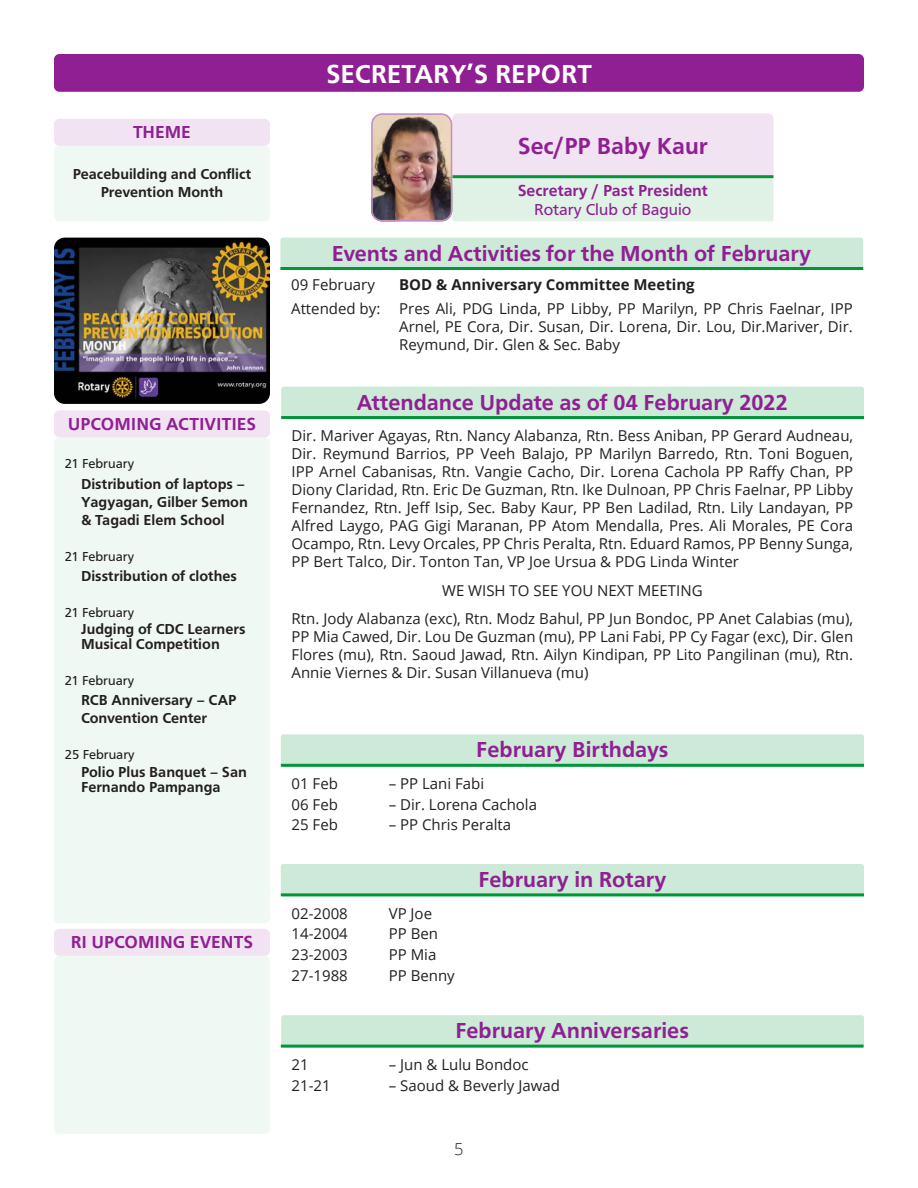
<style>
.page{position:relative;width:918px;height:1188px;background:#fff}
.page>*{position:absolute;margin:0;border:0;box-sizing:border-box;transform-origin:0 0}
.t1{font:700 27px "Carto Gothic Std";color:#fff}
.t2{font:700 24px "Carto Gothic Std";color:#901f93}
.t3{font:700 22.5px "Carto Gothic Std";color:#901f93}
.t4{font:700 18px "Carto Gothic Std";color:#901f93}
.t5{font:700 16.5px "Carto Gothic Std";color:#901f93}
.t6{font:16.5px "Carto Gothic Std";color:#901f93}
.t7{font:300 16.5px "Open Sans";color:#231f20}
.t8{font:15px/18px "Open Sans";color:#231f20;text-align:justify}
.t9{font:700 15px/18px "Carto Gothic Std";color:#231f20}
.t10{font:700 15px "Open Sans";color:#231f20}
.t11{font:13.5px "Carto Gothic Std";color:#231f20}
</style>
<div class="page">
<div style="left:54px;top:146px;width:216px;height:75px;background:#eff8f2;border-radius:5px"></div>
<div style="left:54px;top:437px;width:216px;height:486px;background:#eff8f2;border-radius:5px"></div>
<div style="left:54px;top:956px;width:216px;height:178px;background:#eff8f2;border-radius:5px"></div>
<div style="left:54px;top:410px;width:216px;height:27px;background:#f1e3f1;border-radius:5px"></div>
<div style="left:54px;top:929px;width:216px;height:27px;background:#f1e3f1;border-radius:5px"></div>
<div style="left:54px;top:119px;width:216px;height:27px;background:#f1e3f1;border-radius:5px"></div>
<div style="left:452px;top:113px;width:322px;height:65px;background:#f1e3f1;border-radius:5px"></div>
<div style="left:452px;top:178px;width:322px;height:43px;background:#e0f2e6;border-radius:3px"></div>
<div style="left:54px;top:54px;width:810px;height:38px;background:#901f93;border-radius:5px"></div>
<hr style="left:452px;top:175px;width:322px;height:3px;background:#019739">
<img style="left:371px;top:116px;width:81px;height:105px">
<div style="left:371px;top:113px;width:81px;height:108px;border:2px solid #c48fc0;border-radius:10px"></div>
<div style="left:281px;top:387px;width:583px;height:32px;background:#ccead7;border-radius:3px"></div>
<hr style="left:281px;top:416px;width:583px;height:3px;background:#019739">
<img style="left:54px;top:238px;width:216px;height:166px">
<div style="left:281px;top:734px;width:583px;height:33px;background:#ccead7;border-radius:3px"></div>
<div style="left:281px;top:864px;width:583px;height:32px;background:#ccead7;border-radius:3px"></div>
<div style="left:281px;top:1015px;width:583px;height:33px;background:#ccead7;border-radius:3px"></div>
<hr style="left:281px;top:764px;width:583px;height:3px;background:#019739">
<hr style="left:281px;top:893px;width:583px;height:3px;background:#019739">
<hr style="left:281px;top:1045px;width:583px;height:3px;background:#019739">
<div style="left:280px;top:238px;width:583px;height:32px;background:#ccead7;border-radius:3px"></div>
<hr style="left:280px;top:267px;width:583px;height:3px;background:#019739">
<p class="t4" style="left:133px;top:122px;width:59px">THEME</p>
<p class="t9" style="left:73px;top:165px;width:180px;text-align:center">Peacebuilding and Conflict<br>Prevention Month</p>
<p class="t1" style="left:326px;top:58px;width:267px">SECRETARY’S REPORT</p>
<p class="t2" style="left:518px;top:132px;width:192px">Sec/PP Baby Kaur</p>
<p class="t5" style="left:518px;top:181px;width:192px">Secretary / Past President</p>
<p class="t6" style="left:534px;top:200px;width:159px">Rotary Club of Baguio</p>
<p class="t3" style="left:332px;top:240px;width:481px">Events and Activities for the Month of February</p>
<p class="t8" style="left:291px;top:275px;width:85px">09 February</p>
<p class="t10" style="left:399px;top:274px;width:297px">BOD &amp; Anniversary Committee Meeting</p>
<p class="t8" style="left:291px;top:299px;width:91px">Attended by:</p>
<p class="t8" style="left:399px;top:299px;width:455px">Pres Ali, PDG Linda, PP Libby, PP Marilyn, PP Chris Faelnar, IPP Arnel, PE Cora, Dir. Susan, Dir. Lorena, Dir. Lou, Dir.Mariver, Dir.<br>Reymund, Dir. Glen &amp; Sec. Baby</p>
<p class="t3" style="left:357px;top:389px;width:433px">Attendance Update as of 04 February 2022</p>
<p class="t4" style="left:68px;top:414px;width:190px">UPCOMING ACTIVITIES</p>
<p class="t8" style="left:292px;top:426px;width:563px">Dir. Mariver Agayas, Rtn. Nancy Alabanza, Rtn. Bess Aniban, PP Gerard Audneau, Dir. Reymund Barrios, PP Veeh Balajo, PP Marilyn Barredo, Rtn. Toni Boguen, IPP Arnel Cabanisas, Rtn. Vangie Cacho, Dir. Lorena Cachola PP Raffy Chan, PP Diony Claridad, Rtn. Eric De Guzman, Rtn. Ike Dulnoan, PP Chris Faelnar, PP Libby Fernandez, Rtn. Jeff Isip, Sec. Baby Kaur, PP Ben Ladilad, Rtn. Lily Landayan, PP Alfred Laygo, PAG Gigi Maranan, PP Atom Mendalla, Pres. Ali Morales, PE Cora Ocampo, Rtn. Levy Orcales, PP Chris Peralta, Rtn. Eduard Ramos, PP Benny Sunga, PP Bert Talco, Dir. Tonton Tan, VP Joe Ursua &amp; PDG Linda Winter</p>
<p class="t8" style="left:442px;top:581px;width:262px">WE WISH TO SEE YOU NEXT MEETING</p>
<p class="t8" style="left:292px;top:610px;width:563px">Rtn. Jody Alabanza (exc), Rtn. Modz Bahul, PP Jun Bondoc, PP Anet Calabias (mu), PP Mia Cawed, Dir. Lou De Guzman (mu), PP Lani Fabi, PP Cy Fagar (exc), Dir. Glen Flores (mu), Rtn. Saoud Jawad, Rtn. Ailyn Kindipan, PP Lito Pangilinan (mu), Rtn.<br>Annie Viernes &amp; Dir. Susan Villanueva (mu)</p>
<p class="t11" style="left:65px;top:456px;width:71px">21 February</p>
<p class="t9" style="left:81px;top:475px;width:168px">Distribution of laptops –<br>Yagyagan, Gilber Semon &amp; Tagadi Elem School</p>
<p class="t11" style="left:65px;top:548px;width:71px">21 February</p>
<p class="t9" style="left:81px;top:567px;width:158px">Disstribution of clothes</p>
<p class="t11" style="left:65px;top:604px;width:71px">21 February</p>
<p class="t9" style="left:81px;top:622px;width:166px;line-height:15px">Judging of CDC Learners<br>Musical Competition</p>
<p class="t11" style="left:65px;top:673px;width:71px">21 February</p>
<p class="t9" style="left:81px;top:691px;width:157px">RCB Anniversary – CAP<br>Convention Center</p>
<p class="t11" style="left:65px;top:747px;width:71px">25 February</p>
<p class="t9" style="left:81px;top:764px;width:167px;line-height:15px">Polio Plus Banquet – San<br>Fernando Pampanga</p>
<p class="t8" style="left:292px;top:774px;width:48px">01 Feb</p>
<p class="t8" style="left:389px;top:774px;width:97px">– PP Lani Fabi</p>
<p class="t8" style="left:292px;top:795px;width:48px">06 Feb</p>
<p class="t8" style="left:389px;top:795px;width:150px">– Dir. Lorena Cachola</p>
<p class="t8" style="left:292px;top:816px;width:48px">25 Feb</p>
<p class="t8" style="left:389px;top:816px;width:124px">– PP Chris Peralta</p>
<p class="t3" style="left:476px;top:737px;width:194px">February Birthdays</p>
<p class="t4" style="left:71px;top:932px;width:184px">RI UPCOMING EVENTS</p>
<p class="t8" style="left:292px;top:904px;width:58px">02-2008</p>
<p class="t8" style="left:389px;top:904px;width:45px">VP Joe</p>
<p class="t8" style="left:292px;top:925px;width:58px">14-2004</p>
<p class="t8" style="left:389px;top:925px;width:51px">PP Ben</p>
<p class="t8" style="left:292px;top:945px;width:58px">23-2003</p>
<p class="t8" style="left:389px;top:945px;width:49px">PP Mia</p>
<p class="t8" style="left:292px;top:966px;width:58px">27-1988</p>
<p class="t8" style="left:389px;top:966px;width:68px">PP Benny</p>
<p class="t3" style="left:478px;top:867px;width:189px">February in Rotary</p>
<p class="t3" style="left:455px;top:1018px;width:235px">February Anniversaries</p>
<p class="t8" style="left:292px;top:1055px;width:19px">21</p>
<p class="t8" style="left:389px;top:1055px;width:141px">– Jun &amp; Lulu Bondoc</p>
<p class="t8" style="left:292px;top:1076px;width:41px">21-21</p>
<p class="t8" style="left:389px;top:1076px;width:173px">– Saoud &amp; Beverly Jawad</p>
<p class="t7" style="left:454px;top:1137px;width:11px">5</p>
</div>
